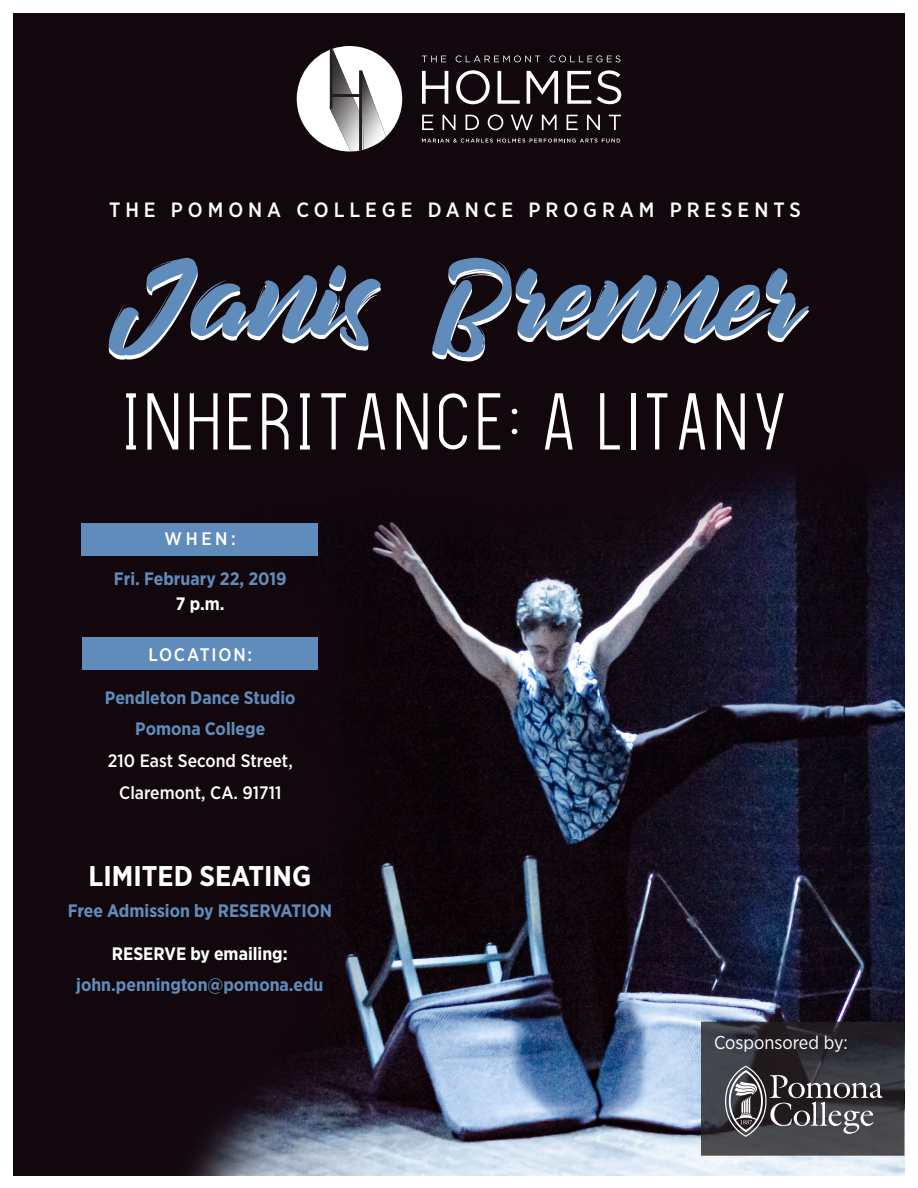
<style>
.page{position:relative;width:918px;height:1188px;background:#fff}
.page>*{position:absolute;margin:0;border:0;box-sizing:border-box;transform-origin:0 0}
.t1{font:108.6px "decalledscript";color:#fff}
.t2{font:76.5px "The Light Font";color:#fff}
.t3{font:700 28.5px "Gotham Narrow";color:#fff}
.t4{font:500 20.7px "Gotham Narrow";letter-spacing:.24em;color:#fff}
.t5{font:18.6px "Gotham Narrow";color:#fff}
.t6{font:500 18.15px "Gotham Narrow";letter-spacing:.1em;color:#fff}
.t7{font:700 18px/24.6px "Gotham Narrow";color:#608cbb;text-align:center}
.t8{font:500 18px/31.7px "Gotham Narrow";color:#fff;text-align:center}
.s1{color:#fff}
.s2{font-weight:700;color:#608cbb}
</style>
<div class="page">
<img style="left:14px;top:14px;width:890px;height:1161px">
<svg style="left:422px;top:71px;width:26px;height:33px"></svg>
<svg style="left:456px;top:70px;width:34px;height:34px"></svg>
<svg style="left:498px;top:71px;width:22px;height:33px"></svg>
<svg style="left:527px;top:71px;width:31px;height:33px"></svg>
<svg style="left:567px;top:71px;width:24px;height:33px"></svg>
<svg style="left:597px;top:70px;width:24px;height:34px"></svg>
<svg style="left:422px;top:115px;width:11px;height:15px"></svg>
<svg style="left:443px;top:115px;width:13px;height:15px"></svg>
<svg style="left:466px;top:115px;width:13px;height:15px"></svg>
<svg style="left:488px;top:114px;width:15px;height:16px"></svg>
<svg style="left:511px;top:115px;width:22px;height:15px"></svg>
<svg style="left:542px;top:115px;width:15px;height:15px"></svg>
<svg style="left:567px;top:115px;width:11px;height:15px"></svg>
<svg style="left:587px;top:115px;width:13px;height:15px"></svg>
<svg style="left:609px;top:115px;width:12px;height:15px"></svg>
<svg style="left:422px;top:139px;width:198px;height:4px"></svg>
<svg style="left:297px;top:46px;width:105px;height:105px"></svg>
<svg style="left:422px;top:56px;width:24px;height:6px"></svg>
<svg style="left:456px;top:55px;width:84px;height:7px"></svg>
<svg style="left:550px;top:55px;width:71px;height:7px"></svg>
<svg style="left:703px;top:1024px;width:200px;height:130px"></svg>
<div style="left:701px;top:1022px;width:204px;height:134px;border:1px solid #231f20"></div>
<svg style="left:725px;top:1066px;width:158px;height:71px"></svg>
<div style="left:82px;top:523px;width:236px;height:33px;background:#608cbb"></div>
<div style="left:83px;top:637px;width:235px;height:33px;background:#608cbb"></div>
<p class="t4" style="left:109px;top:196px;width:693px">THE POMONA COLLEGE DANCE PROGRAM PRESENTS</p>
<p class="t1" style="left:109px;top:250px;width:694px">Janis Brenner</p>
<p class="t2" style="left:120px;top:390px;width:671px">INHERITANCE: A Litany</p>
<p class="t6" style="left:165px;top:528px;width:73px">WHEN:</p>
<p class="t7" style="left:114px;top:567px;width:174px">Fri. February 22, 2019<br><span class="s1">7 p.m.</span></p>
<p class="t6" style="left:148px;top:643px;width:105px">LOCATION:</p>
<p class="t8" style="left:105px;top:681px;width:192px"><span class="s2">Pendleton Dance Studio<br>Pomona College<br></span>210 East Second Street,<br>Claremont, CA. 91711</p>
<p class="t3" style="left:89px;top:857px;width:224px">LIMITED SEATING</p>
<p class="t7" style="left:68px;top:898px;width:266px">Free Admission by RESERVATION</p>
<p class="t7" style="left:76px;top:937px;width:249px;line-height:31.7px"><span class="s1">RESERVE by emailing: </span>john.pennington@pomona.edu</p>
<p class="t5" style="left:714px;top:1031px;width:135px">Cosponsored by:</p>
</div>
